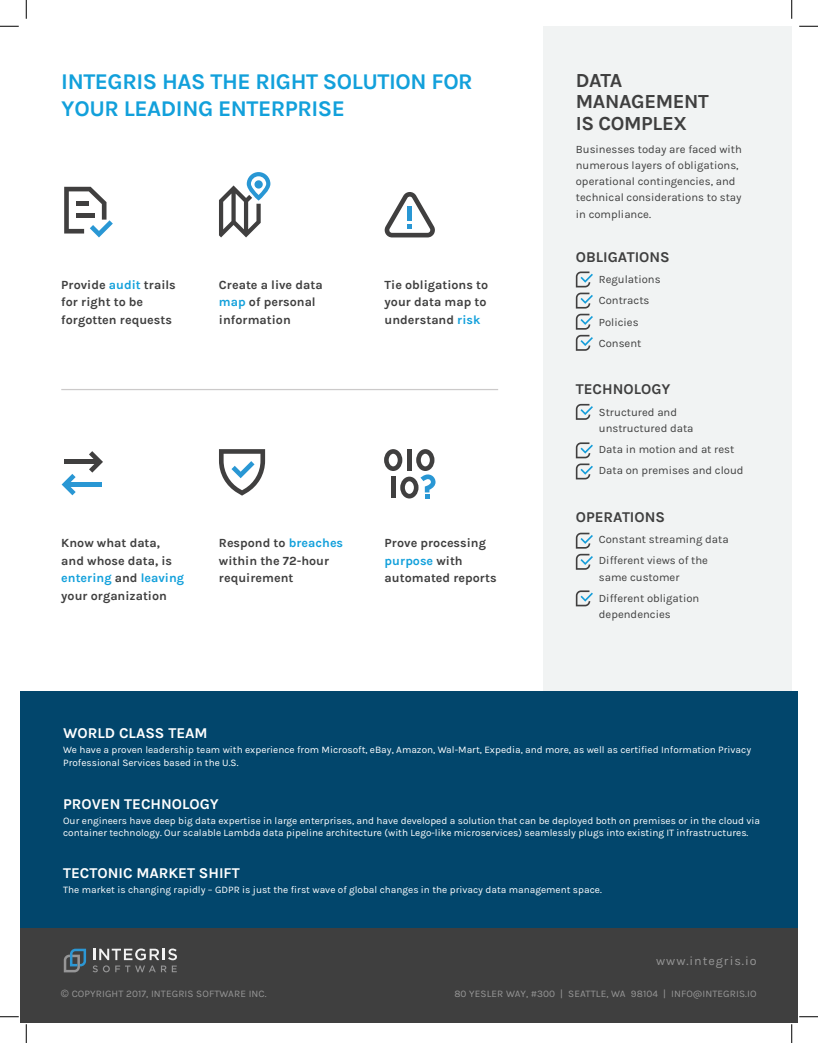
<style>
.page{position:relative;width:818px;height:1043px;background:#fff}
.page>*{position:absolute;margin:0;border:0;box-sizing:border-box;transform-origin:0 0}
.t1{font:700 22.5px/27px "Karla";letter-spacing:-.02em;color:#12a0db}
.t2{font:700 20px/21.2px "Karla";letter-spacing:-.02em;color:#3f3f3f}
.t3{font:700 15px "Karla";color:#fff}
.t4{font:700 15px "Karla";color:#3f3f3f}
.t5{font:700 12.5px/17.5px "Karla";color:#3f3f3f}
.t6{font:12.5px "Karla";letter-spacing:.075em;color:#969696}
.t7{font:11.25px/21.2px "Karla";color:#3f3f3f}
.t8{font:10px/12.5px "Karla";color:#fff}
.t9{font:10px "Karla";letter-spacing:.01em;color:#969696}
.s1{color:#12a0db}
.s2{font-family:"Arial"}
</style>
<div class="page">
<div style="left:542px;top:26px;width:249px;height:666px;background:#f1f3f3"></div>
<div style="left:20px;top:692px;width:778px;height:237px;background:#02466c"></div>
<div style="left:20px;top:929px;width:778px;height:93px;background:#3f3f3f"></div>
<svg style="left:64px;top:187px;width:49px;height:50px"></svg>
<svg style="left:219px;top:172px;width:51px;height:65px"></svg>
<svg style="left:384px;top:192px;width:51px;height:45px"></svg>
<svg style="left:89px;top:451px;width:14px;height:21px"></svg>
<svg style="left:62px;top:474px;width:14px;height:21px"></svg>
<div style="left:64px;top:459px;width:36px;height:5px;background:#403f3f"></div>
<div style="left:65px;top:482px;width:36px;height:5px;background:#2997d4"></div>
<svg style="left:219px;top:449px;width:46px;height:46px"></svg>
<svg style="left:384px;top:449px;width:51px;height:50px"></svg>
<hr style="left:61px;top:389px;width:437px;height:1px;background:#cccaca">
<svg style="left:575px;top:532px;width:18px;height:16px"></svg>
<svg style="left:575px;top:404px;width:18px;height:16px"></svg>
<svg style="left:575px;top:271px;width:18px;height:37px"></svg>
<svg style="left:575px;top:314px;width:18px;height:37px"></svg>
<svg style="left:575px;top:442px;width:18px;height:37px"></svg>
<svg style="left:575px;top:554px;width:18px;height:15px"></svg>
<svg style="left:575px;top:590px;width:18px;height:16px"></svg>
<svg style="left:64px;top:948px;width:22px;height:24px"></svg>
<svg style="left:93px;top:948px;width:84px;height:24px"></svg>
<svg style="left:0;top:25px;width:19px;height:2px"></svg>
<svg style="left:799px;top:25px;width:19px;height:2px"></svg>
<svg style="left:0;top:1016px;width:19px;height:1px"></svg>
<svg style="left:799px;top:1016px;width:19px;height:1px"></svg>
<svg style="left:25px;top:0;width:2px;height:19px"></svg>
<svg style="left:25px;top:1024px;width:2px;height:18px"></svg>
<svg style="left:791px;top:0;width:1px;height:19px"></svg>
<svg style="left:791px;top:1024px;width:1px;height:18px"></svg>
<h1 class="t1" style="left:61px;top:68px;width:413px">INTEGRIS HAS THE RIGHT SOLUTION FOR<br>YOUR LEADING ENTERPRISE</h1>
<h2 class="t2" style="left:575px;top:70px;width:134px">DATA<br>MANAGEMENT<br>IS COMPLEX</h2>
<p class="t7" style="left:575px;top:141px;width:168px;line-height:16.2px">Businesses today are faced with numerous layers of obligations, operational contingencies, and technical considerations to stay in compliance.</p>
<p class="t5" style="left:61px;top:276px;width:116px">Provide <span class="s1">audit</span> trails for right to be forgotten requests</p>
<p class="t5" style="left:219px;top:276px;width:105px">Create a live data <span class="s1">map</span> of personal information</p>
<p class="t5" style="left:384px;top:276px;width:105px">Tie obligations to your data map to understand <span class="s1">risk</span></p>
<p class="t5" style="left:61px;top:534px;width:124px">Know what data, and whose data, is <span class="s1">entering</span> and <span class="s1">leaving </span>your organization</p>
<p class="t5" style="left:219px;top:534px;width:126px">Respond to <span class="s1">breaches </span>within the 72-hour requirement</p>
<p class="t5" style="left:384px;top:534px;width:113px">Prove processing <span class="s1">purpose</span> with automated reports</p>
<h3 class="t4" style="left:575px;top:248px;width:95px">OBLIGATIONS</h3>
<p class="t7" style="left:599px;top:269px;width:63px">Regulations<br>Contracts<br>Policies<br>Consent</p>
<h3 class="t4" style="left:575px;top:381px;width:96px">TECHNOLOGY</h3>
<p class="t7" style="left:599px;top:404px;width:96px;line-height:16.2px">Structured and unstructured data</p>
<p class="t7" style="left:599px;top:439px;width:146px">Data in motion and at rest<br>Data on premises and cloud</p>
<h3 class="t4" style="left:575px;top:508px;width:91px">OPERATIONS</h3>
<p class="t7" style="left:599px;top:529px;width:131px">Constant streaming data<br>Different views of the</p>
<p class="t7" style="left:599px;top:566px;width:102px">same customer<br>Different obligation</p>
<p class="t7" style="left:599px;top:604px;width:73px">dependencies</p>
<h3 class="t3" style="left:63px;top:724px;width:146px">WORLD CLASS TEAM</h3>
<p class="t8" style="left:63px;top:743px;width:689px">We have a proven leadership team with experience from Microsoft, eBay, Amazon, Wal-Mart, Expedia, and more, as well as certified Information Privacy<br>Professional Services based in the U.S.</p>
<h3 class="t3" style="left:63px;top:795px;width:157px">PROVEN TECHNOLOGY</h3>
<p class="t8" style="left:63px;top:814px;width:698px">Our engineers have deep big data expertise in large enterprises, and have developed a solution that can be deployed both on premises or in the cloud via container technology. Our scalable Lambda data pipeline architecture (with Lego-like microservices) seamlessly plugs into existing IT infrastructures.</p>
<h3 class="t3" style="left:63px;top:863px;width:178px">TECTONIC MARKET SHIFT</h3>
<p class="t8" style="left:63px;top:883px;width:540px">The market is changing rapidly – GDPR is just the first wave of global changes in the privacy data management space.</p>
<p class="t6" style="left:656px;top:953px;width:102px">www.integris.io</p>
<p class="t9" style="left:61px;top:988px;width:207px"><span class="s2">©</span> COPYRIGHT 2017, INTEGRIS SOFTWARE INC.</p>
<p class="t9" style="left:454px;top:988px;width:304px">80 YESLER WAY, #300 | SEATTLE, WA 98104 | INFO@INTEGRIS.IO</p>
</div>
